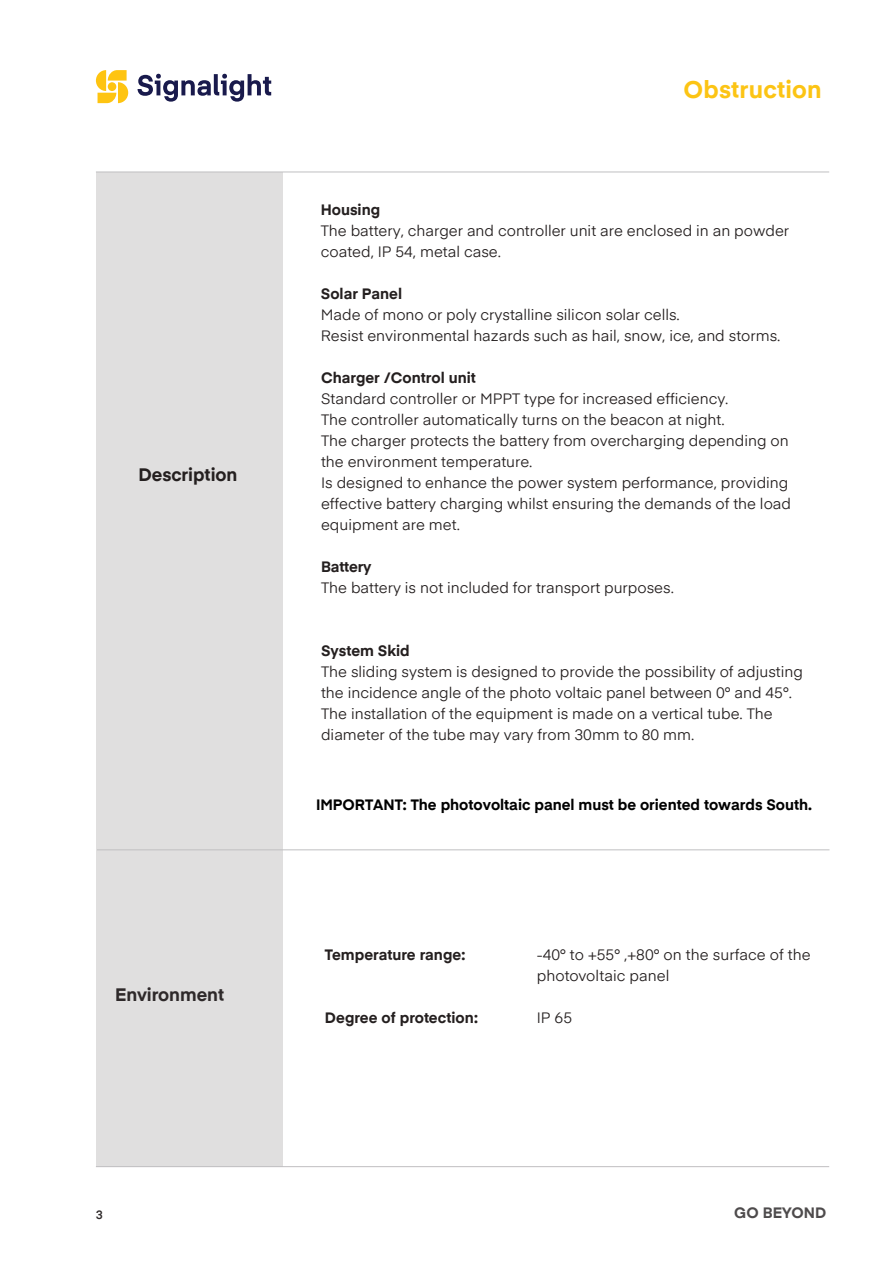
<style>
.page{position:relative;width:893px;height:1263px;background:#fff}
.page>*{position:absolute;margin:0;border:0;box-sizing:border-box;transform-origin:0 0}
.t1{font:700 24px "Eina 02";letter-spacing:.01em;color:#fcc414}
.t2{font:700 18px "Eina 01";color:#2e292a}
.t3{font:700 18px "Eina 01";color:#241f1f}
.t4{font:15px/21px "Eina 01";color:#241f1f}
.t5{font:700 15px "Eina 01";color:#241f1f}
.t6{font:700 15px "Eina 02";color:#000}
.t7{font:700 15px "Eina 02";color:#4e4b4c}
.t8{font:600 12px "Eina 01";color:#2e292a}
</style>
<div class="page">
<div style="left:96px;top:172px;width:186px;height:995px;background:#e0dfdf"></div>
<hr style="left:96px;top:1166px;width:733px;height:1px;background:#c0bfc1">
<hr style="left:96px;top:172px;width:733px;height:1px;background:#c0bfc1">
<svg style="left:96px;top:70px;width:32px;height:33px"></svg>
<div style="left:108px;top:82px;width:8px;height:9px;background:#fec411;border-radius:50%"></div>
<svg style="left:138px;top:74px;width:133px;height:28px"></svg>
<hr style="left:97px;top:849px;width:732px;height:1px;background:#c0bfc1">
<p class="t3" style="left:138px;top:461px;width:101px">Description</p>
<p class="t2" style="left:115px;top:981px;width:111px">Environment</p>
<p class="t8" style="left:96px;top:1205px;width:8px">3</p>
<h1 class="t1" style="left:684px;top:72px;width:140px">Obstruction</h1>
<p class="t5" style="left:321px;top:198px;width:61px">Housing</p>
<p class="t4" style="left:321px;top:219px;width:470px">The battery, charger and controller unit are enclosed in an powder coated, IP 54, metal case.</p>
<p class="t5" style="left:321px;top:282px;width:83px">Solar Panel</p>
<p class="t4" style="left:321px;top:303px;width:461px">Made of mono or poly crystalline silicon solar cells.<br>Resist environmental hazards such as hail, snow, ice, and storms.</p>
<p class="t5" style="left:321px;top:366px;width:156px">Charger /Control unit</p>
<p class="t4" style="left:321px;top:387px;width:472px">Standard controller or MPPT type for increased efficiency.<br>The controller automatically turns on the beacon at night.<br>The charger protects the battery from overcharging depending on the environment temperature.<br>Is designed to enhance the power system performance, providing effective battery charging whilst ensuring the demands of the load equipment are met.</p>
<p class="t5" style="left:321px;top:556px;width:52px">Battery</p>
<p class="t4" style="left:321px;top:576px;width:354px">The battery is not included for transport purposes.</p>
<p class="t5" style="left:321px;top:639px;width:90px">System Skid</p>
<p class="t4" style="left:321px;top:660px;width:483px">The sliding system is designed to provide the possibility of adjusting the incidence angle of the photo voltaic panel between 0° and 45°.<br>The installation of the equipment is made on a vertical tube. The diameter of the tube may vary from 30mm to 80 mm.</p>
<p class="t6" style="left:316px;top:793px;width:498px">IMPORTANT: The photovoltaic panel must be oriented towards South.</p>
<p class="t5" style="left:325px;top:943px;width:142px">Temperature range:</p>
<p class="t4" style="left:537px;top:943px;width:275px">-40° to +55° ,+80° on the surface of the photovoltaic panel</p>
<p class="t5" style="left:325px;top:1006px;width:155px">Degree of protection:</p>
<p class="t4" style="left:537px;top:1006px;width:37px">IP 65</p>
<p class="t7" style="left:734px;top:1202px;width:93px">GO BEYOND</p>
</div>
